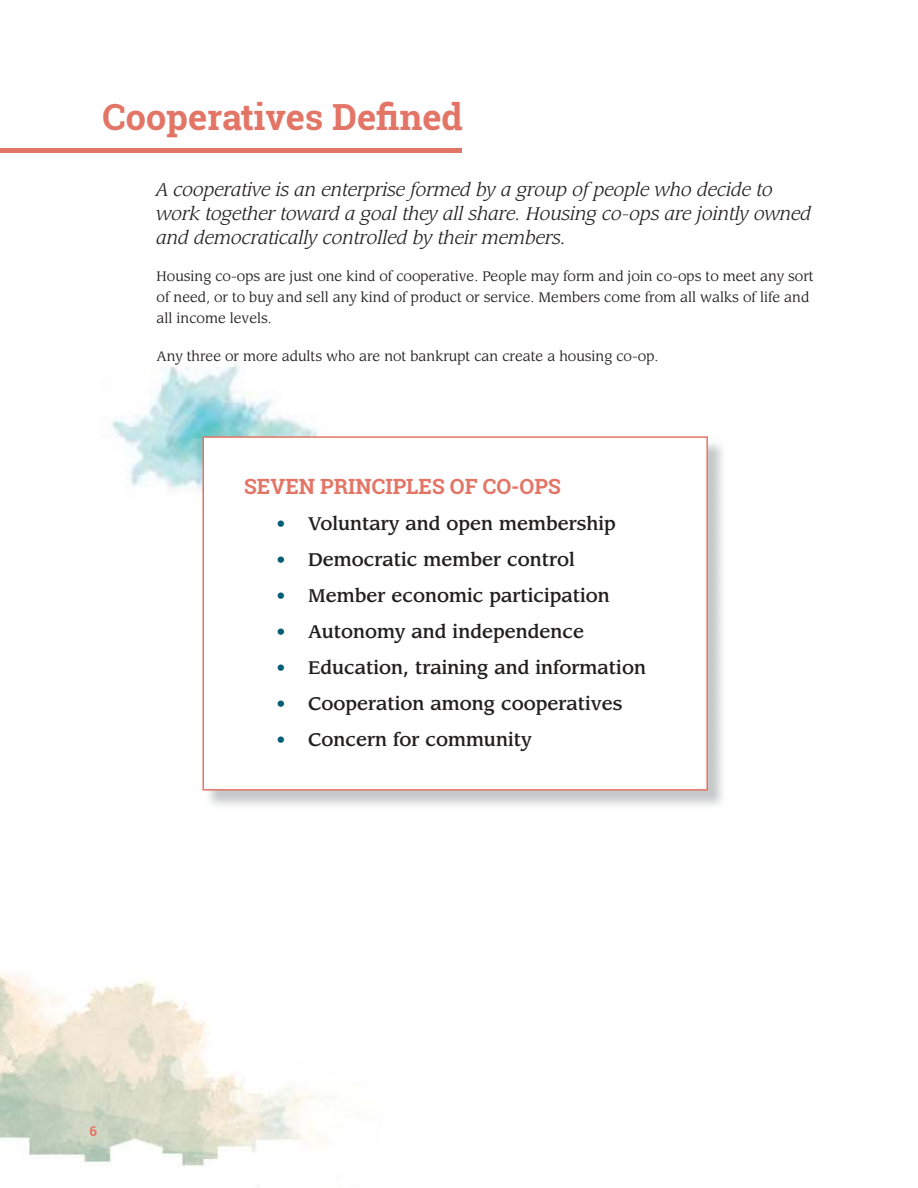
<style>
.page{position:relative;width:918px;height:1188px;background:#fff}
.page>*{position:absolute;margin:0;border:0;box-sizing:border-box;transform-origin:0 0}
.t1{font:700 36px "Roboto Slab";color:#e37566}
.t2{font:700 21px "Roboto Slab";color:#e37566}
.t3{font:500 18px "Leawood";color:#221f1f}
.t4{font:italic 18px/24px "Leawood";color:#221f1f}
.t5{font:13.5px/21px "Leawood";color:#221f1f}
.t6{font:700 13.5px "Roboto Slab";color:#e37566}
.s1{color:#005d73}
</style>
<div class="page">
<img style="left:0;top:972px;width:313px;height:215px">
<img style="left:111px;top:365px;width:207px;height:127px">
<svg style="left:202px;top:436px;width:506px;height:355px"></svg>
<div style="left:0;top:148px;width:461px;height:5px;background:#e37566"></div>
<h1 class="t1" style="left:103px;top:92px;width:362px">Cooperatives Defined</h1>
<h3 class="t4" style="left:157px;top:179px;width:656px">A cooperative is an enterprise formed by a group of people who decide to work together toward a goal they all share. Housing co-ops are jointly owned and democratically controlled by their members.</h3>
<p class="t5" style="left:157px;top:267px;width:659px">Housing co-ops are just one kind of cooperative. People may form and join co-ops to meet any sort of need, or to buy and sell any kind of product or service. Members come from all walks of life and all income levels.</p>
<p class="t5" style="left:157px;top:347px;width:503px">Any three or more adults who are not bankrupt can create a housing co-op.</p>
<h2 class="t2" style="left:244px;top:478px;width:318px">SEVEN PRINCIPLES OF CO-OPS</h2>
<h3 class="t3" style="left:277px;top:516px;width:341px"><span class="s1">•</span> Voluntary and open membership</h3>
<h3 class="t3" style="left:277px;top:552px;width:300px"><span class="s1">•</span> Democratic member control</h3>
<h3 class="t3" style="left:277px;top:588px;width:335px"><span class="s1">•</span> Member economic participation</h3>
<h3 class="t3" style="left:277px;top:624px;width:309px"><span class="s1">•</span> Autonomy and independence</h3>
<h3 class="t3" style="left:277px;top:660px;width:371px"><span class="s1">•</span> Education, training and information</h3>
<h3 class="t3" style="left:277px;top:696px;width:347px"><span class="s1">•</span> Cooperation among cooperatives</h3>
<h3 class="t3" style="left:277px;top:732px;width:257px"><span class="s1">•</span> Concern for community</h3>
<p class="t6" style="left:90px;top:1126px;width:9px">6</p>
</div>
